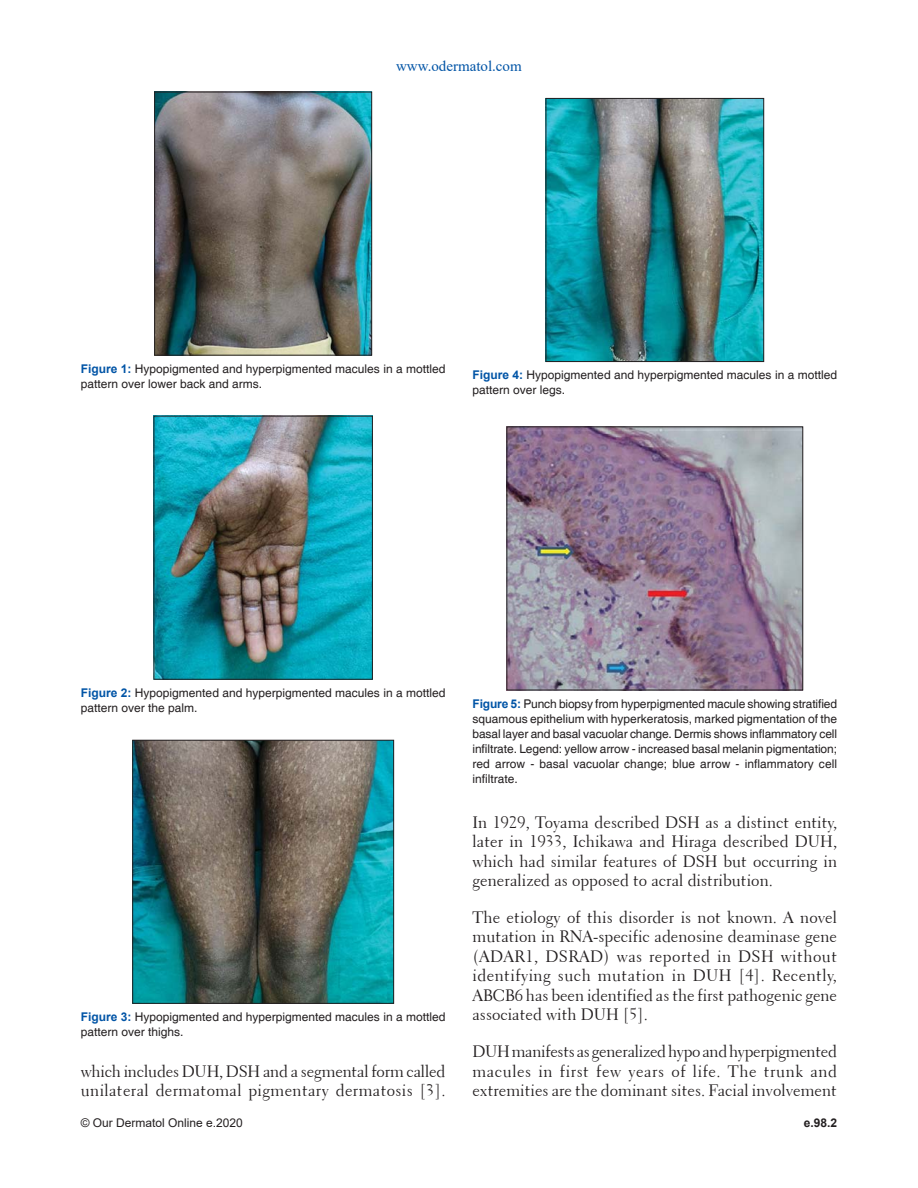
<style>
.page{position:relative;width:918px;height:1188px;background:#fff}
.page>*{position:absolute;margin:0;border:0;box-sizing:border-box;transform-origin:0 0}
.t1{font:16.5px/19.5px "Transitional 521 BT Roman A";color:#231f20;text-align:justify}
.t2{font:16.5px/19.5px "Transitional 521 BT Roman A";letter-spacing:.02em;color:#231f20}
.t3{font:15px "Times New Roman";color:#0054a6}
.t4{font:12px/15px "Helvetica";color:#231f20}
.t5{font:12px "Arial";color:#231f20}
.t6{font:700 12px "Arial";color:#231f20}
.s1{font-family:"Arial";font-weight:700;color:#0054a6}
</style>
<div class="page">
<img style="left:156px;top:94px;width:214px;height:259px">
<div style="left:154px;top:92px;width:218px;height:263px;border:1px solid #231f20"></div>
<img style="left:156px;top:418px;width:215px;height:259px">
<div style="left:154px;top:416px;width:219px;height:263px;border:1px solid #231f20"></div>
<img style="left:134px;top:742px;width:258px;height:260px">
<div style="left:132px;top:740px;width:262px;height:264px;border:1px solid #231f20"></div>
<img style="left:548px;top:100px;width:214px;height:260px">
<div style="left:546px;top:98px;width:218px;height:264px;border:1px solid #231f20"></div>
<img style="left:509px;top:429px;width:292px;height:259px">
<div style="left:507px;top:427px;width:296px;height:263px;border:1px solid #231f20"></div>
<p class="t3" style="left:396px;top:58px;width:127px">www.odermatol.com</p>
<p class="t4" style="left:81px;top:361px;width:366px"><span class="s1">Figure 1:</span> Hypopigmented and hyperpigmented macules in a mottled pattern over lower back and arms.</p>
<p class="t4" style="left:472px;top:368px;width:366px"><span class="s1">Figure 4:</span> Hypopigmented and hyperpigmented macules in a mottled pattern over legs.</p>
<p class="t4" style="left:81px;top:685px;width:366px"><span class="s1">Figure 2:</span> Hypopigmented and hyperpigmented macules in a mottled pattern over the palm.</p>
<p class="t4" style="left:81px;top:1010px;width:366px"><span class="s1">Figure 3:</span> Hypopigmented and hyperpigmented macules in a mottled pattern over thighs.</p>
<h1 class="t2" style="left:81px;top:1061px;width:366px">which includes DUH, DSH and a segmental form called unilateral dermatomal pigmentary dermatosis [3].</h1>
<p class="t4" style="left:472px;top:696px;width:366px;text-align:justify"><span class="s1">Figure 5:</span> Punch biopsy from hyperpigmented macule showing stratified squamous epithelium with hyperkeratosis, marked pigmentation of the basal layer and basal vacuolar change. Dermis shows inflammatory cell infiltrate. Legend: yellow arrow - increased basal melanin pigmentation; red arrow - basal vacuolar change; blue arrow - inflammatory cell infiltrate.</p>
<h1 class="t1" style="left:473px;top:812px;width:366px">In 1929, Toyama described DSH as a distinct entity, later in 1933, Ichikawa and Hiraga described DUH, which had similar features of DSH but occurring in generalized as opposed to acral distribution.</h1>
<p class="t1" style="left:473px;top:908px;width:366px">The etiology of this disorder is not known. A novel mutation in RNA-specific adenosine deaminase gene (ADAR1, DSRAD) was reported in DSH without identifying such mutation in DUH [4]. Recently, ABCB6 has been identified as the first pathogenic gene associated with DUH [5].</p>
<h1 class="t1" style="left:473px;top:1042px;width:366px">DUH manifests as generalized hypo and hyperpigmented macules in first few years of life. The trunk and extremities are the dominant sites. Facial involvement</h1>
<p class="t5" style="left:81px;top:1116px;width:164px">© Our Dermatol Online e.2020</p>
<p class="t6" style="left:804px;top:1116px;width:35px">e.98.2</p>
</div>
